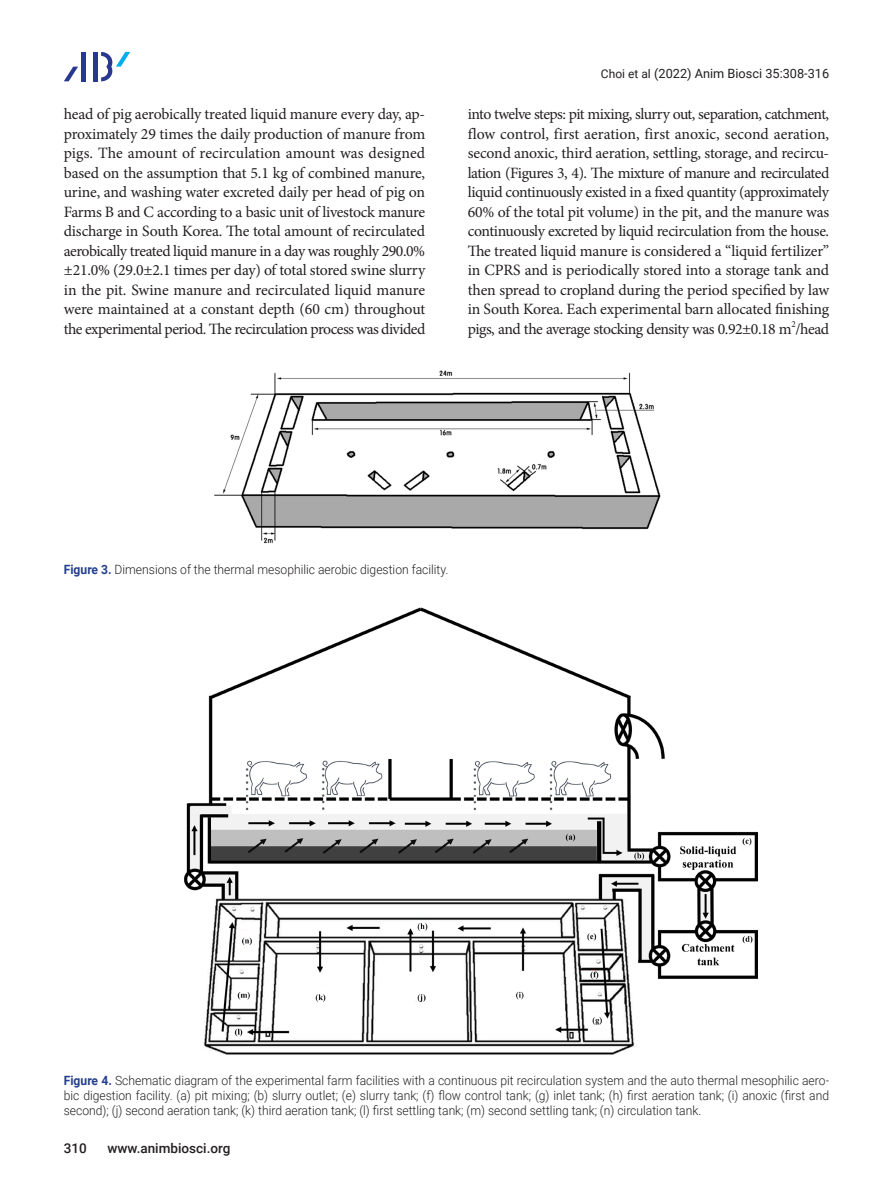
<style>
.page{position:relative;width:893px;height:1191px;background:#fff}
.page>*{position:absolute;margin:0;border:0;box-sizing:border-box;transform-origin:0 0}
.본문{font:15.75px/19.5px "Minion Pro";letter-spacing:-.035em;color:#231f20;text-align:justify}
.t1{font:500 13.5px "Roboto";color:#231f20}
.표_그림__제목{font:300 12.75px/15px "Roboto";color:#231f20;text-align:justify;scale:.95 1}
.t2{font:12.75px "Roboto";color:#231f20}
.본문-2{font:9.15px "Minion Pro";color:#231f20}
.s1{font-size:12px}
.s2{font-weight:700;color:#253f8e}
</style>
<div class="page">
<div style="left:93px;top:52px;width:5px;height:29px;background:#283890"></div>
<hr style="left:82px;top:52px;width:4px;height:29px;background:#283890">
<svg style="left:64px;top:67px;width:14px;height:14px"></svg>
<svg style="left:101px;top:52px;width:29px;height:29px"></svg>
<img style="left:214px;top:370px;width:447px;height:174px">
<img style="left:184px;top:607px;width:574px;height:448px">
<p class="t2" style="left:601px;top:65px;width:230px"><span class="s1">Choi et al</span> (2022) Anim Biosci 35:308-316</p>
<p class="본문" style="left:64px;top:105px;width:363px">head of pig aerobically treated liquid manure every day, ap&shy;proximately 29 times the daily production of manure from pigs. The amount of recirculation amount was designed based on the assumption that 5.1 kg of combined manure, urine, and washing water excreted daily per head of pig on Farms B and C according to a basic unit of livestock manure discharge in South Korea. The total amount of recirculated aerobically treated liquid manure in a day was roughly 290.0% ±21.0% (29.0±2.1 times per day) of total stored swine slurry in the pit. Swine manure and recirculated liquid manure were maintained at a constant depth (60 cm) throughout the experimental period. The recirculation process was divided</p>
<p class="본문" style="left:468px;top:105px;width:363px">into twelve steps: pit mixing, slurry out, separation, catchment, flow control, first aeration, first anoxic, second aeration, second anoxic, third aeration, settling, storage, and recircu&shy;lation (Figures 3, 4). The mixture of manure and recirculated liquid continuously existed in a fixed quantity (approximately 60% of the total pit volume) in the pit, and the manure was continuously excreted by liquid recirculation from the house.<br>The treated liquid manure is considered a “liquid fertilizer” in CPRS and is periodically stored into a storage tank and then spread to cropland during the period specified by law in South Korea. Each experimental barn allocated finishing pigs, and the average stocking density was 0.92±0.18 m /head</p>
<p class="본문-2" style="left:791px;top:317px;width:6px">2</p>
<p class="표_그림__제목" style="left:64px;top:562px;width:406px"><span class="s2">Figure 3.</span> Dimensions of the thermal mesophilic aerobic digestion facility.</p>
<p class="표_그림__제목" style="left:64px;top:1072px;width:807px"><span class="s2">Figure 4.</span> Schematic diagram of the experimental farm facilities with a continuous pit recirculation system and the auto thermal mesophilic aero&shy;bic digestion facility. (a) pit mixing; (b) slurry outlet; (e) slurry tank; (f) flow control tank; (g) inlet tank; (h) first aeration tank; (i) anoxic (first and second); (j) second aeration tank; (k) third aeration tank; (l) first settling tank; (m) second settling tank; (n) circulation tank.</p>
<p class="t1" style="left:64px;top:1138px;width:25px">310</p>
<p class="t1" style="left:107px;top:1138px;width:125px">www.animbiosci.org</p>
</div>
